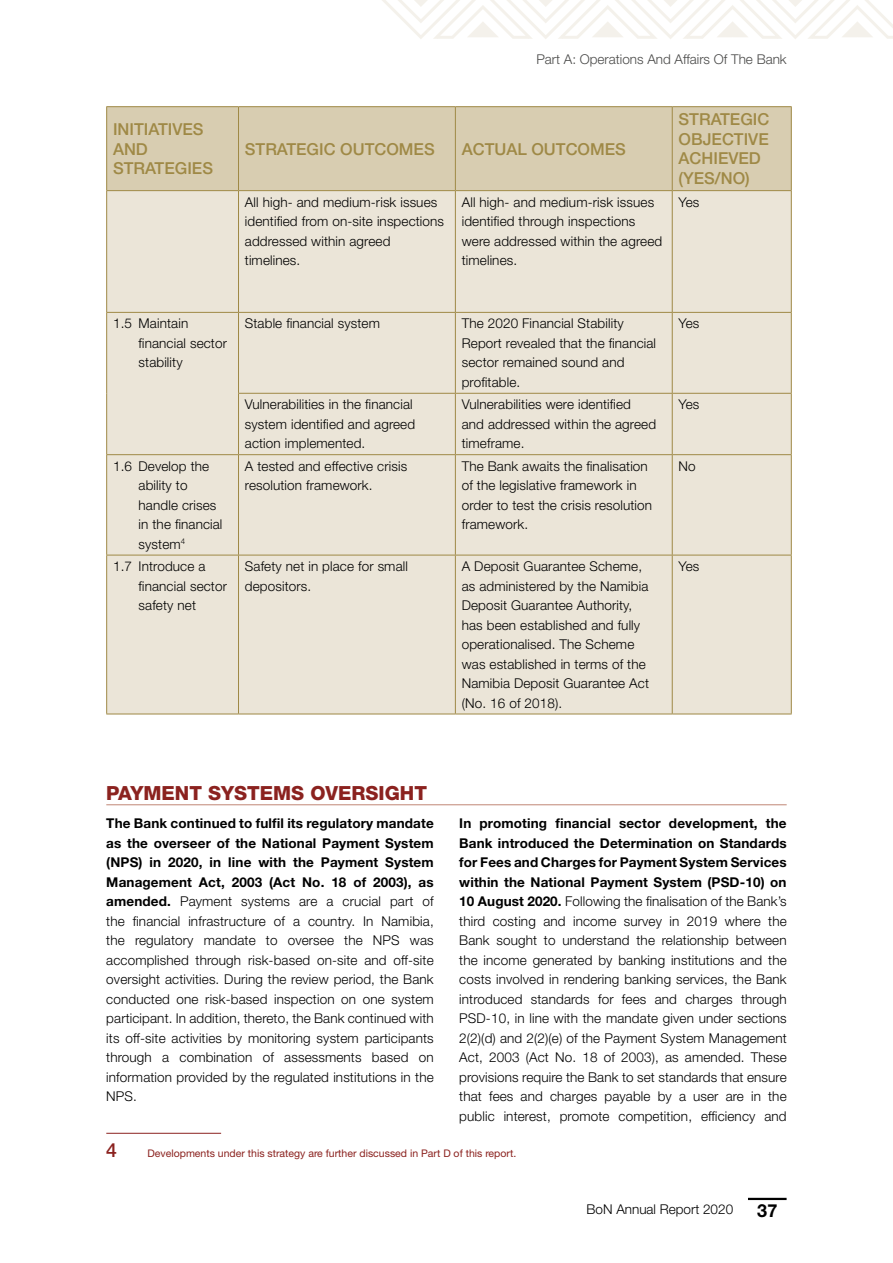
<style>
.page{position:relative;width:893px;height:1263px;background:#fff}
.page>*{position:absolute;margin:0;border:0;box-sizing:border-box;transform-origin:0 0}
.t1{font:800 19.5px "Helvetica Neue LT Std";color:#8b221f}
.t2{font:500 19.5px "Helvetica Neue LT Std";color:#8b221f}
.t3{font:700 18px "Helvetica Neue LT Std";color:#000}
.t4{font:500 16.5px/19.8px "Helvetica Neue LT Std";color:#9f8946}
.t5{font:300 13.5px/19.5px "Helvetica Neue LT Std";letter-spacing:.01em;color:#000}
.t6{font:300 13.5px "Helvetica Neue LT Std";color:#4a4a49}
.t7{font:10.5px "Helvetica Neue LT Std";color:#8b221f}
.s1{font-weight:700}
</style>
<div class="page">
<hr style="left:748px;top:1198px;width:39px;height:2px;background:#000">
<div style="left:107px;top:107px;width:684px;height:83px;background:#d8cdb1"></div>
<div style="left:107px;top:191px;width:684px;height:523px;background:#ebe5d8"></div>
<hr style="left:455px;top:107px;width:1px;height:83px;background:#9f8946">
<hr style="left:791px;top:191px;width:1px;height:121px;background:#9f8946">
<hr style="left:791px;top:313px;width:1px;height:80px;background:#9f8946">
<hr style="left:791px;top:394px;width:1px;height:60px;background:#9f8946">
<hr style="left:791px;top:455px;width:1px;height:100px;background:#9f8946">
<hr style="left:791px;top:555px;width:1px;height:159px;background:#9f8946">
<hr style="left:238px;top:714px;width:217px;height:1px;background:#9f8946">
<hr style="left:455px;top:714px;width:217px;height:1px;background:#9f8946">
<hr style="left:672px;top:714px;width:120px;height:1px;background:#9f8946">
<hr style="left:238px;top:107px;width:1px;height:83px;background:#9f8946">
<hr style="left:672px;top:107px;width:1px;height:83px;background:#9f8946">
<hr style="left:106px;top:191px;width:1px;height:121px;background:#9f8946">
<hr style="left:238px;top:191px;width:1px;height:121px;background:#9f8946">
<hr style="left:106px;top:313px;width:1px;height:80px;background:#9f8946">
<hr style="left:238px;top:313px;width:1px;height:80px;background:#9f8946">
<hr style="left:106px;top:393px;width:1px;height:61px;background:#9f8946">
<hr style="left:238px;top:394px;width:1px;height:60px;background:#9f8946">
<hr style="left:106px;top:455px;width:1px;height:100px;background:#9f8946">
<hr style="left:238px;top:455px;width:1px;height:100px;background:#9f8946">
<hr style="left:106px;top:555px;width:1px;height:159px;background:#9f8946">
<hr style="left:238px;top:555px;width:1px;height:159px;background:#9f8946">
<hr style="left:106px;top:714px;width:132px;height:1px;background:#9f8946">
<hr style="left:106px;top:106px;width:132px;height:1px;background:#9f8946">
<hr style="left:106px;top:107px;width:1px;height:83px;background:#9f8946">
<hr style="left:238px;top:106px;width:217px;height:1px;background:#9f8946">
<hr style="left:455px;top:106px;width:217px;height:1px;background:#9f8946">
<hr style="left:672px;top:106px;width:120px;height:1px;background:#9f8946">
<hr style="left:791px;top:107px;width:1px;height:83px;background:#9f8946">
<hr style="left:106px;top:190px;width:132px;height:1px;background:#9f8946">
<hr style="left:238px;top:190px;width:217px;height:1px;background:#9f8946">
<hr style="left:455px;top:190px;width:217px;height:1px;background:#9f8946">
<hr style="left:672px;top:190px;width:120px;height:1px;background:#9f8946">
<hr style="left:455px;top:191px;width:1px;height:121px;background:#9f8946">
<hr style="left:672px;top:191px;width:1px;height:121px;background:#9f8946">
<hr style="left:106px;top:312px;width:132px;height:1px;background:#9f8946">
<hr style="left:238px;top:312px;width:217px;height:1px;background:#9f8946">
<hr style="left:455px;top:312px;width:217px;height:1px;background:#9f8946">
<hr style="left:455px;top:313px;width:1px;height:80px;background:#9f8946">
<hr style="left:672px;top:312px;width:120px;height:1px;background:#9f8946">
<hr style="left:672px;top:313px;width:1px;height:80px;background:#9f8946">
<hr style="left:238px;top:393px;width:217px;height:1px;background:#9f8946">
<hr style="left:455px;top:393px;width:217px;height:1px;background:#9f8946">
<hr style="left:455px;top:394px;width:1px;height:60px;background:#9f8946">
<hr style="left:672px;top:393px;width:120px;height:1px;background:#9f8946">
<hr style="left:672px;top:394px;width:1px;height:60px;background:#9f8946">
<hr style="left:106px;top:454px;width:132px;height:1px;background:#9f8946">
<hr style="left:238px;top:454px;width:217px;height:1px;background:#9f8946">
<hr style="left:455px;top:454px;width:217px;height:1px;background:#9f8946">
<hr style="left:455px;top:455px;width:1px;height:100px;background:#9f8946">
<hr style="left:672px;top:454px;width:120px;height:1px;background:#9f8946">
<hr style="left:672px;top:455px;width:1px;height:100px;background:#9f8946">
<hr style="left:106px;top:555px;width:132px;height:1px;background:#9f8946">
<hr style="left:238px;top:555px;width:217px;height:1px;background:#9f8946">
<hr style="left:455px;top:555px;width:217px;height:1px;background:#9f8946">
<hr style="left:455px;top:555px;width:1px;height:159px;background:#9f8946">
<hr style="left:672px;top:555px;width:120px;height:1px;background:#9f8946">
<hr style="left:672px;top:555px;width:1px;height:159px;background:#9f8946">
<hr style="left:106px;top:1133px;width:115px;height:1px;background:#8b221f">
<hr style="left:106px;top:804px;width:681px;height:1px;background:#c18775">
<svg style="left:382px;top:0;width:511px;height:39px"></svg>
<p class="t4" style="left:113px;top:119px;width:101px">INITIATIVES<br>AND<br>STRATEGIES</p>
<p class="t6" style="left:536px;top:51px;width:252px">Part A: Operations And Affairs Of The Bank</p>
<p class="t4" style="left:245px;top:139px;width:191px">STRATEGIC OUTCOMES</p>
<p class="t4" style="left:462px;top:139px;width:166px">ACTUAL OUTCOMES</p>
<p class="t4" style="left:679px;top:109px;width:92px">STRATEGIC<br>OBJECTIVE<br>ACHIEVED (YES/NO)</p>
<p class="t5" style="left:245px;top:192px;width:201px">All high- and medium-risk issues identified from on-site inspections addressed within agreed timelines.</p>
<p class="t5" style="left:462px;top:192px;width:202px">All high- and medium-risk issues identified through inspections were addressed within the agreed timelines.</p>
<p class="t5" style="left:679px;top:192px;width:22px">Yes</p>
<p class="t5" style="left:139px;top:313px;width:90px;text-indent:-26px">1.5 Maintain financial sector stability</p>
<p class="t5" style="left:245px;top:313px;width:137px">Stable financial system</p>
<p class="t5" style="left:462px;top:313px;width:196px">The 2020 Financial Stability<br>Report revealed that the financial sector remained sound and profitable.</p>
<p class="t5" style="left:679px;top:313px;width:22px">Yes</p>
<p class="t5" style="left:245px;top:394px;width:172px">Vulnerabilities in the financial system identified and agreed action implemented.</p>
<p class="t5" style="left:462px;top:394px;width:196px">Vulnerabilities were identified and addressed within the agreed timeframe.</p>
<p class="t5" style="left:679px;top:394px;width:22px">Yes</p>
<p class="t5" style="left:139px;top:456px;width:85px;text-indent:-26px">1.6 Develop the ability to handle crises in the financial system<sup>4</sup></p>
<p class="t5" style="left:245px;top:456px;width:164px">A tested and effective crisis resolution framework.</p>
<p class="t5" style="left:462px;top:456px;width:192px">The Bank awaits the finalisation of the legislative framework in order to test the crisis resolution framework.</p>
<p class="t5" style="left:679px;top:456px;width:19px">No</p>
<p class="t5" style="left:139px;top:556px;width:90px;text-indent:-26px">1.7 Introduce a financial sector safety net</p>
<p class="t5" style="left:245px;top:556px;width:165px">Safety net in place for small depositors.</p>
<p class="t5" style="left:462px;top:556px;width:189px">A Deposit Guarantee Scheme, as administered by the Namibia<br>Deposit Guarantee Authority, has been established and fully operationalised. The Scheme was established in terms of the<br>Namibia Deposit Guarantee Act (No. 16 of 2018).</p>
<p class="t5" style="left:679px;top:556px;width:22px">Yes</p>
<h1 class="t1" style="left:106px;top:782px;width:322px">PAYMENT SYSTEMS OVERSIGHT</h1>
<p class="t5" style="left:106px;top:813px;width:329px;text-align:justify"><span class="s1">The Bank continued to fulfil its regulatory mandate as the overseer of the National Payment System (NPS) in 2020, in line with the Payment System Management Act, 2003 (Act No. 18 of 2003), as amended.</span> Payment systems are a crucial part of the financial infrastructure of a country. In Namibia, the regulatory mandate to oversee the NPS was accomplished through risk-based on-site and off-site oversight activities. During the review period, the Bank conducted one risk-based inspection on one system participant. In addition, thereto, the Bank continued with its off-site activities by monitoring system participants through a combination of assessments based on information provided by the regulated institutions in the NPS.</p>
<p class="t5" style="left:459px;top:813px;width:329px;text-align:justify"><span class="s1">In promoting financial sector development, the Bank introduced the Determination on Standards for Fees and Charges for Payment System Services within the National Payment System (PSD-10) on 10 August 2020.</span> Following the finalisation of the Bank’s third costing and income survey in 2019 where the Bank sought to understand the relationship between the income generated by banking institutions and the costs involved in rendering banking services, the Bank introduced standards for fees and charges through PSD-10, in line with the mandate given under sections 2(2)(d) and 2(2)(e) of the Payment System Management Act, 2003 (Act No. 18 of 2003), as amended. These provisions require the Bank to set standards that ensure that fees and charges payable by a user are in the public interest, promote competition, efficiency and</p>
<h1 class="t2" style="left:106px;top:1138px;width:12px">4</h1>
<p class="t7" style="left:147px;top:1147px;width:370px">Developments under this strategy are further discussed in Part D of this report.</p>
<p class="t5" style="left:587px;top:1199px;width:148px">BoN Annual Report 2020</p>
<h2 class="t3" style="left:757px;top:1200px;width:22px">37</h2>
</div>
